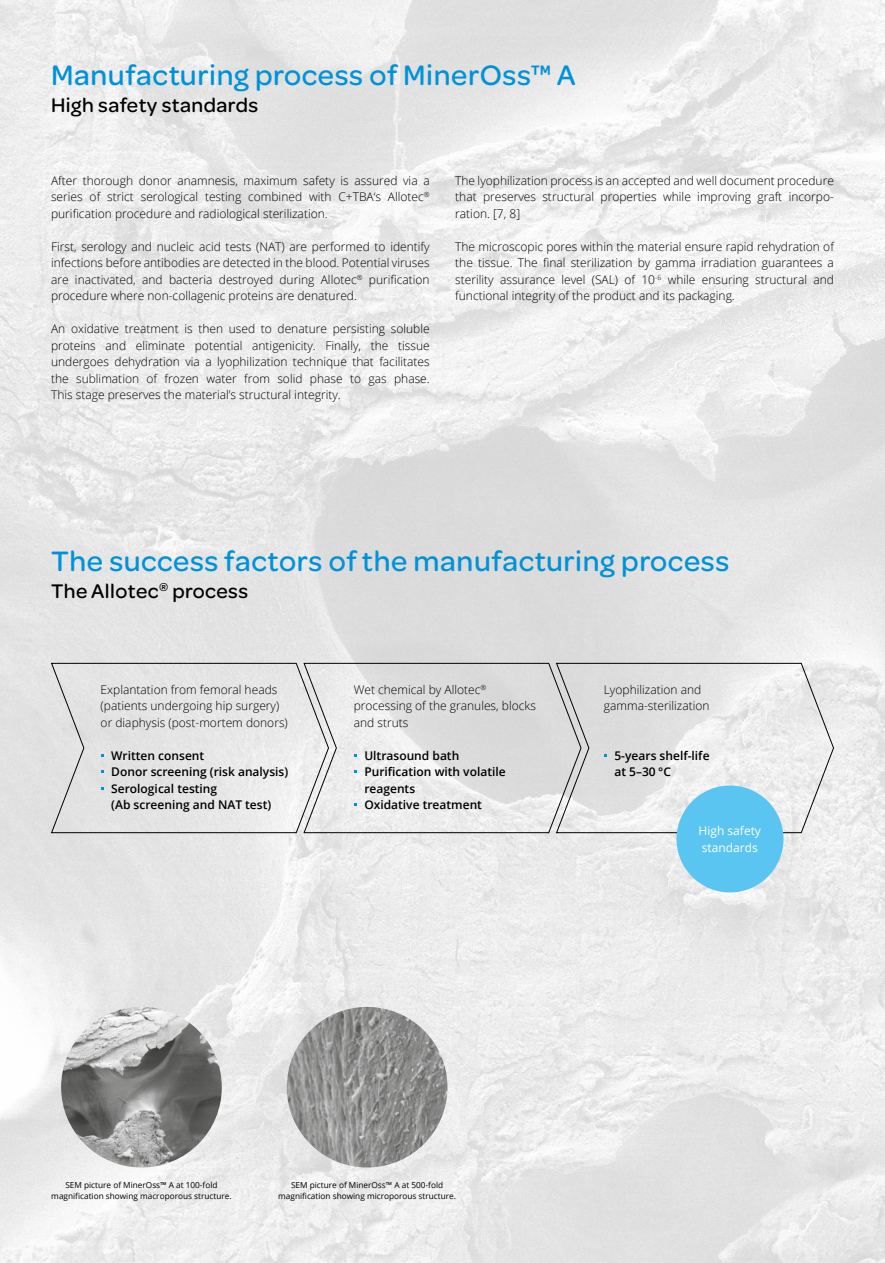
<style>
.page{position:relative;width:885px;height:1263px;background:#fff}
.page>*{position:absolute;margin:0;border:0;box-sizing:border-box;transform-origin:0 0}
.t1{font:500 30px "Omnes";letter-spacing:.02em;color:#0092d8}
.t2{font:500 21px "Omnes";letter-spacing:.02em;color:#000}
.t3{font:300 12px/16.5px "Open Sans";color:#000;text-align:justify}
.t4{font:600 12px/16.5px "Open Sans";color:#000}
.t5{font:12px/16.5px "Open Sans";color:#fff}
.t6{font:8.25px/11.2px "Open Sans";color:#000;text-align:center}
</style>
<div class="page">
<img style="left:0;top:0;width:884px;height:1263px">
<img style="left:0;top:266px;width:1px;height:596px">
<hr style="left:0;top:0;width:1px;height:266px;background:#fff">
<svg style="left:329px;top:662px;width:226px;height:171px"></svg>
<svg style="left:555px;top:662px;width:279px;height:171px"></svg>
<svg style="left:50px;top:662px;width:279px;height:171px;background:#e0e0e0"></svg>
<div style="left:676px;top:785px;width:107px;height:107px;background:#5bc5f2;border-radius:50%"></div>
<img style="left:287px;top:1007px;width:160px;height:160px;border-radius:80px">
<img style="left:61px;top:1007px;width:161px;height:160px;border-radius:80px">
<h1 class="t1" style="left:51px;top:54px;width:526px">Manufacturing process of MinerOss™ A</h1>
<h2 class="t2" style="left:51px;top:91px;width:209px">High safety standards</h2>
<p class="t3" style="left:51px;top:172px;width:380px">After thorough donor anamnesis, maximum safety is assured via a series of strict serological testing combined with C+TBA‘s Allotec<sup>® </sup>purification procedure and radiological sterilization.</p>
<p class="t3" style="left:51px;top:238px;width:380px">First, serology and nucleic acid tests (NAT) are performed to identify infections before antibodies are detected in the blood. Potential viruses are inactivated, and bacteria destroyed during Allotec<sup>®</sup> purification procedure where non-collagenic proteins are denatured.</p>
<p class="t3" style="left:51px;top:320px;width:380px">An oxidative treatment is then used to denature persisting soluble proteins and eliminate potential antigenicity. Finally, the tissue undergoes dehydration via a lyophilization technique that facilitates the sublimation of frozen water from solid phase to gas phase.<br>This stage preserves the material’s structural integrity.</p>
<p class="t3" style="left:455px;top:172px;width:380px">The lyophilization process is an accepted and well document procedure that preserves structural properties while improving graft incorpo&shy;ration. [7, 8]</p>
<p class="t3" style="left:455px;top:238px;width:380px">The microscopic pores within the material ensure rapid rehydration of the tissue. The final sterilization by gamma irradiation guarantees a sterility assurance level (SAL) of 10<sup>-6</sup> while ensuring structural and functional integrity of the product and its packaging.</p>
<h1 class="t1" style="left:51px;top:540px;width:679px">The success factors of the manufacturing process</h1>
<h2 class="t2" style="left:51px;top:576px;width:198px">The Allotec<sup>®</sup> process</h2>
<p class="t3" style="left:101px;top:681px;width:189px;text-align:left">Explantation from femoral heads (patients undergoing hip surgery) or diaphysis (post-mortem donors)</p>
<p class="t4" style="left:111px;top:747px;width:178px">Written consent<br>Donor screening (risk analysis)<br>Serological testing<br>(Ab screening and NAT test)</p>
<p class="t3" style="left:354px;top:681px;width:184px;text-align:left">Wet chemical by Allotec<sup>® </sup>processing of the granules, blocks and struts</p>
<p class="t4" style="left:364px;top:747px;width:143px">Ultrasound bath<br>Purification with volatile reagents<br>Oxidative treatment</p>
<p class="t3" style="left:603px;top:681px;width:107px">Lyophilization and gamma-sterilization</p>
<p class="t4" style="left:614px;top:747px;width:97px">5-years shelf-life at 5–30 °C</p>
<p class="t5" style="left:698px;top:822px;width:64px">High safety standards</p>
<p class="t6" style="left:51px;top:1179px;width:182px">SEM picture of MinerOss™ A at 100-fold magnification showing macroporous structure.</p>
<p class="t6" style="left:278px;top:1179px;width:179px">SEM picture of MinerOss™ A at 500-fold magnification showing microporous structure.</p>
</div>
